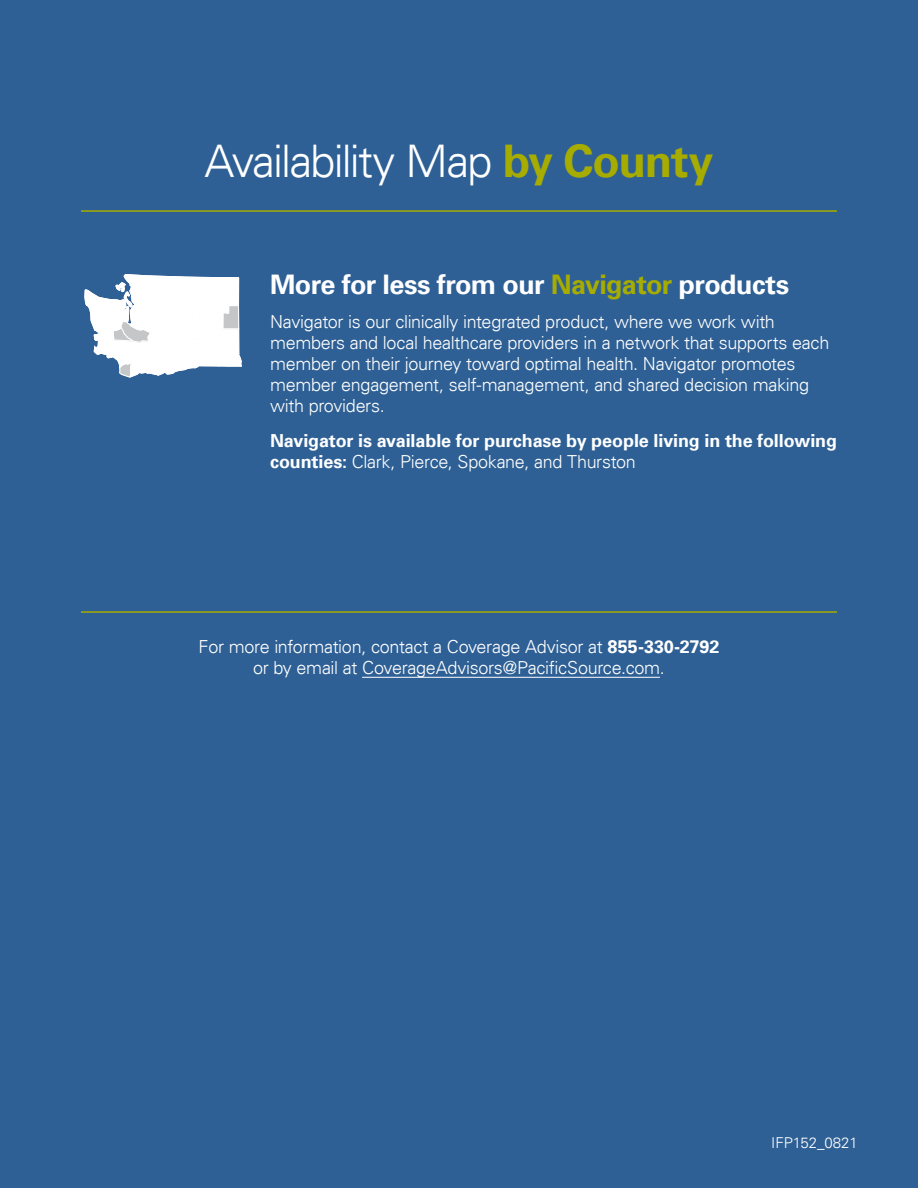
<style>
.page{position:relative;width:918px;height:1188px;background:#2e6095}
.page>*{position:absolute;margin:0;border:0;box-sizing:border-box;transform-origin:0 0}
.t1{font:300 45px "Univers LT";letter-spacing:-.04em;color:#fff}
.t2{font:700 27px "Univers LT";letter-spacing:-.025em;color:#fff}
.t3{font:300 18px/21px "Univers LT";letter-spacing:-.02em;color:#fff}
.t4{font:700 18px/21px "Univers LT";letter-spacing:-.005em;color:#fff}
.t5{font:300 15px "Univers LT";color:#fff}
.s1{font-weight:700;color:#a7ac00}
.s2{color:#a7ac00}
.s3{font-weight:300}
.s4{font-weight:700}
</style>
<div class="page">
<hr style="left:81px;top:210px;width:756px;height:2px;background:#a7ac00">
<hr style="left:81px;top:611px;width:756px;height:2px;background:#a7ac00">
<hr style="left:362px;top:677px;width:298px;height:1px;background:#fff">
<svg style="left:84px;top:274px;width:158px;height:104px"></svg>
<h1 class="t1" style="left:204px;top:133px;width:511px">Availability Map <span class="s1">by County</span></h1>
<h2 class="t2" style="left:270px;top:269px;width:521px">More for less from our <span class="s2">Navigator</span> products</h2>
<p class="t3" style="left:270px;top:311px;width:561px">Navigator is our clinically integrated product, where we work with members and local healthcare providers in a network that supports each member on their journey toward optimal health. Navigator promotes member engagement, self-management, and shared decision making with providers.</p>
<p class="t4" style="left:270px;top:430px;width:569px">Navigator is available for purchase by people living in the following counties: <span class="s3">Clark, Pierce, Spokane, and Thurston</span></p>
<p class="t3" style="left:199px;top:636px;width:522px;text-align:center">For more information, contact a Coverage Advisor at <span class="s4">855-330-2792 </span>or by email at CoverageAdvisors@PacificSource.com.</p>
<p class="t5" style="left:771px;top:1133px;width:88px">IFP152_0821</p>
</div>
